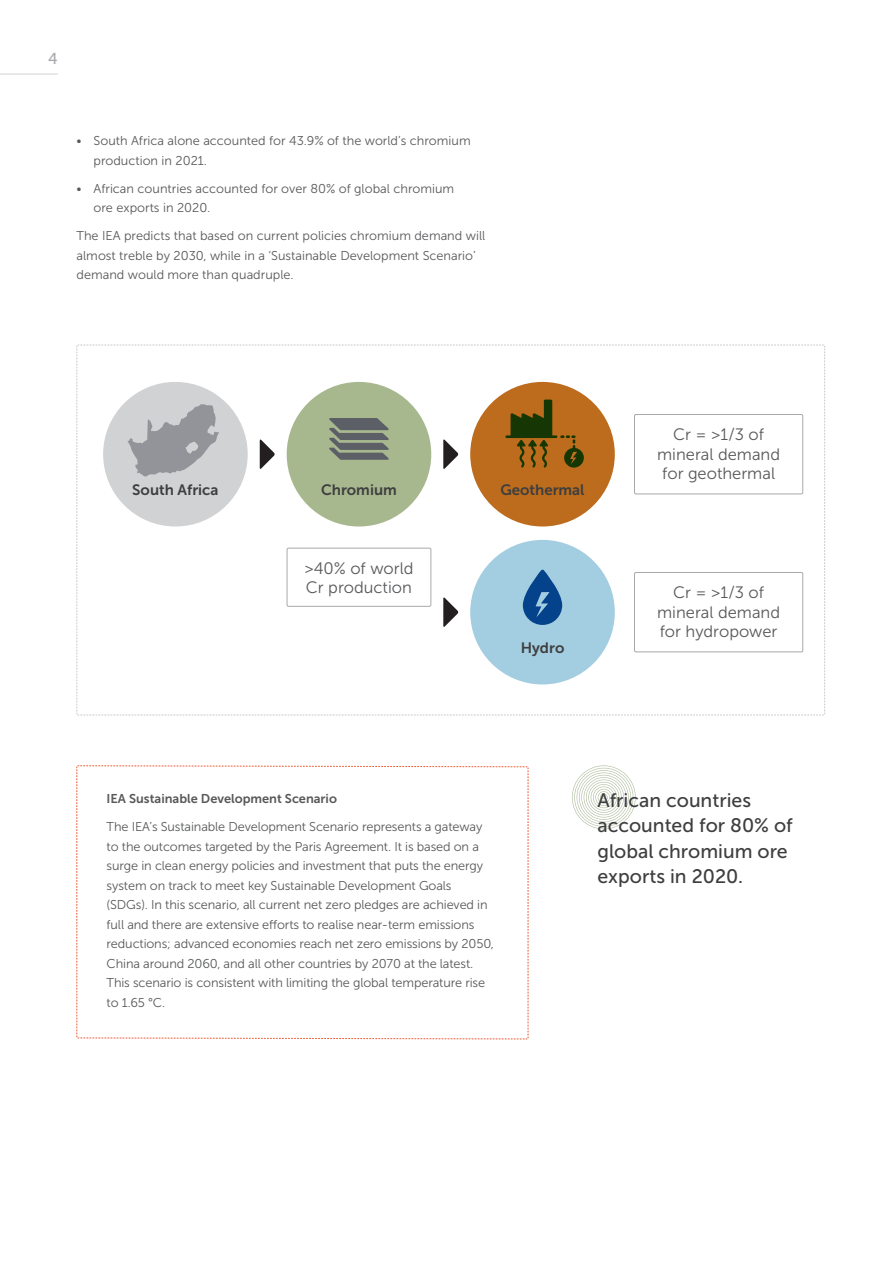
<style>
.page{position:relative;width:893px;height:1263px;background:#fff}
.page>*{position:absolute;margin:0;border:0;box-sizing:border-box;transform-origin:0 0}
.t1{font:19.5px/25.5px "Museo Sans 500";color:#3e3e3f}
.t2{font:16.5px/19.8px "Museo Sans 300";color:#57585a;text-align:center}
.t3{font:15.75px "Museo Sans 500";color:#a8a9ad}
.t4{font:15px "Museo Sans 700";color:#3e3e3f}
.t5{font:12.75px/19.5px "Museo Sans 300";letter-spacing:-.01em;color:#57585a}
.t6{font:12.75px "Museo Sans 700";color:#57585a}
</style>
<div class="page">
<hr style="left:0;top:74px;width:58px;height:1px;background:#d1d2d4">
<svg style="left:77px;top:345px;width:748px;height:371px"></svg>
<svg style="left:572px;top:765px;width:64px;height:64px"></svg>
<svg style="left:76px;top:765px;width:453px;height:274px"></svg>
<p class="t3" style="left:48px;top:50px;width:11px">4</p>
<p class="t5" style="left:94px;top:131px;width:379px;text-indent:-17px">• South Africa alone accounted for 43.9% of the world’s chromium production in 2021.</p>
<p class="t5" style="left:94px;top:179px;width:362px;text-indent:-17px">• African countries accounted for over 80% of global chromium ore exports in 2020.</p>
<p class="t5" style="left:77px;top:226px;width:410px">The IEA predicts that based on current policies chromium demand will almost treble by 2030, while in a ‘Sustainable Development Scenario’ demand would more than quadruple.</p>
<p class="t4" style="left:132px;top:481px;width:88px">South Africa</p>
<p class="t4" style="left:321px;top:481px;width:77px">Chromium</p>
<p class="t4" style="left:500px;top:481px;width:86px">Geothermal</p>
<p class="t2" style="left:304px;top:558px;width:111px;text-align:left">&gt;40% of world<br>Cr production</p>
<p class="t4" style="left:521px;top:639px;width:45px">Hydro</p>
<p class="t2" style="left:657px;top:424px;width:124px">Cr = &gt;1/3 of mineral demand for geothermal</p>
<p class="t2" style="left:657px;top:582px;width:124px">Cr = &gt;1/3 of mineral demand for hydropower</p>
<p class="t6" style="left:107px;top:791px;width:232px">IEA Sustainable Development Scenario</p>
<p class="t5" style="left:107px;top:817px;width:389px">The IEA’s Sustainable Development Scenario represents a gateway to the outcomes targeted by the Paris Agreement. It is based on a surge in clean energy policies and investment that puts the energy system on track to meet key Sustainable Development Goals (SDGs). In this scenario, all current net zero pledges are achieved in full and there are extensive efforts to realise near-term emissions reductions; advanced economies reach net zero emissions by 2050, China around 2060, and all other countries by 2070 at the latest.<br>This scenario is consistent with limiting the global temperature rise to 1.65 °C.</p>
<p class="t1" style="left:597px;top:787px;width:197px">African countries accounted for 80% of global chromium ore exports in 2020.</p>
</div>
